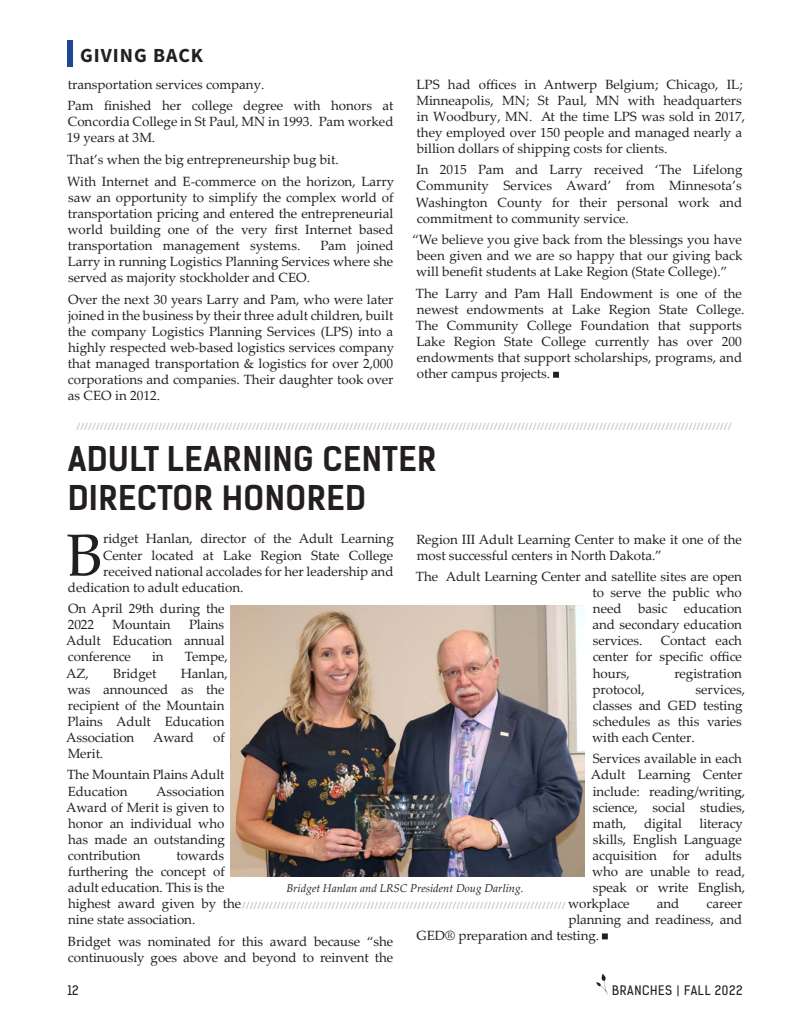
<style>
.page{position:relative;width:810px;height:1035px;background:#fff}
.page>*{position:absolute;margin:0;border:0;box-sizing:border-box;transform-origin:0 0}
.t1{font:59.5px "Palatino Linotype";color:#231f20}
.t2{font:700 32.5px "Kelson Sans";letter-spacing:.015em;color:#231f20}
.Page_Section_Title{font:700 20px "Source Sans Pro";letter-spacing:.05em;color:#231f20}
.t3{font:13.38px/16px "Palatino Linotype";letter-spacing:-.005em;color:#231f20;text-align:justify}
.t4{font:12.5px "Kelson Sans";letter-spacing:.05em;color:#231f20}
.Page_Body_Text_-_Whi{font:italic 11.25px "Palatino Linotype";color:#231f20}
.Page_Body_Text_-_Whi-2{font:600 10px "Open Sans";color:#c7c8ca}
.s1{font-family:"Source Sans Pro";font-weight:900}
</style>
<div class="page">
<svg style="left:596px;top:974px;width:12px;height:21px"></svg>
<div style="left:68px;top:41px;width:5px;height:27px;background:#1f4598"></div>
<img style="left:231px;top:606px;width:354px;height:270px">
<p class="Page_Section_Title" style="left:80px;top:42px;width:125px">GIVING BACK</p>
<p class="t3" style="left:68px;top:75px;width:198px">transportation services company.</p>
<p class="t3" style="left:67px;top:97px;width:328px">Pam finished her college degree with honors at Concordia College in St Paul, MN in 1993. Pam worked 19 years at 3M.</p>
<p class="t3" style="left:67px;top:151px;width:273px">That’s when the big entrepreneurship bug bit.</p>
<p class="t3" style="left:67px;top:173px;width:328px">With Internet and E-commerce on the horizon, Larry saw an opportunity to simplify the complex world of transportation pricing and entered the entrepreneurial world building one of the very first Internet based transportation management systems.</p>
<p class="t3" style="left:68px;top:237px;width:327px;text-indent:253px">Pam joined Larry in running Logistics Planning Services where she served as majority stockholder and CEO.</p>
<p class="t3" style="left:68px;top:291px;width:328px">Over the next 30 years Larry and Pam, who were later joined in the business by their three adult children, built the company Logistics Planning Services (LPS) into a highly respected web-based logistics services company that managed transportation &amp; logistics for over 2,000 corporations and companies. Their daughter took over as CEO in 2012.</p>
<p class="t3" style="left:416px;top:75px;width:330px;text-align:left">LPS had offices in Antwerp Belgium; Chicago, IL; Minneapolis, MN; St Paul, MN with headquarters in Woodbury, MN. At the time LPS was sold in 2017, they employed over 150 people and managed nearly a billion dollars of shipping costs for clients.</p>
<p class="t3" style="left:416px;top:161px;width:328px">In 2015 Pam and Larry received ‘The Lifelong Community Services Award’ from Minnesota’s Washington County for their personal work and commitment to community service.</p>
<p class="t3" style="left:412px;top:231px;width:332px">“We believe you give back from the blessings you have been given and we are so happy that our giving back will benefit students at Lake Region (State College).”</p>
<p class="t3" style="left:416px;top:285px;width:330px;text-align:left">The Larry and Pam Hall Endowment is one of the newest endowments at Lake Region State College.<br>The Community College Foundation that supports Lake Region State College currently has over 200 endowments that support scholarships, programs, and other campus projects. <span class="s1">■</span></p>
<p class="Page_Body_Text_-_Whi-2" style="left:77px;top:420px;width:657px">////////////////////////////////////////////////////////////////////////////////////////////////////////////////////////////////////////////////////////////////////////</p>
<p class="t2" style="left:68px;top:439px;width:370px">ADULT LEARNING CENTER</p>
<p class="t2" style="left:68px;top:478px;width:300px">DIRECTOR HONORED</p>
<p class="t1" style="left:67px;top:513px;width:38px">B</p>
<p class="t3" style="left:103px;top:530px;width:292px">ridget Hanlan, director of the Adult Learning</p>
<p class="t3" style="left:416px;top:530px;width:327px">Region III Adult Learning Center to make it one of the most successful centers in North Dakota.”</p>
<p class="t3" style="left:593px;top:568px;width:151px;text-indent:-177px">The Adult Learning Center and satellite sites are open to serve the public who need basic education and secondary education services.</p>
<p class="t3" style="left:103px;top:546px;width:292px">Center located at Lake Region State College</p>
<p class="t3" style="left:103px;top:563px;width:292px">received national accolades for her leadership and</p>
<p class="t3" style="left:68px;top:579px;width:177px">dedication to adult education.</p>
<p class="t3" style="left:68px;top:600px;width:158px">On April 29th during the<br>2022</p>
<p class="t3" style="left:66px;top:616px;width:160px;text-indent:123px">Plains Adult Education annual conference</p>
<p class="t3" style="left:113px;top:616px;width:60px">Mountain</p>
<p class="t3" style="left:593px;top:632px;width:151px;text-indent:68px">Contact each center for specific office hours,</p>
<p class="t3" style="left:152px;top:648px;width:13px">in</p>
<p class="t3" style="left:185px;top:648px;width:44px">Tempe,</p>
<p class="t3" style="left:66px;top:664px;width:24px">AZ,</p>
<p class="t3" style="left:113px;top:664px;width:45px">Bridget</p>
<p class="t3" style="left:66px;top:664px;width:163px;text-align:left;text-indent:115px">Hanlan, was announced as the recipient of the Mountain<br>Plains Adult Education<br>Association</p>
<p class="t3" style="left:674px;top:664px;width:69px">registration</p>
<p class="t3" style="left:593px;top:681px;width:54px">protocol,</p>
<p class="t3" style="left:592px;top:681px;width:155px;text-align:left;text-indent:104px">services, classes and GED testing schedules as this varies with each Center.</p>
<p class="t3" style="left:591px;top:750px;width:156px;text-align:left">Services available in each<br>Adult Learning Center include: reading/writing, science, social studies, math,</p>
<p class="t3" style="left:153px;top:729px;width:43px">Award</p>
<p class="t3" style="left:213px;top:729px;width:13px">of</p>
<p class="t3" style="left:68px;top:745px;width:37px">Merit.</p>
<p class="t3" style="left:67px;top:766px;width:159px">The Mountain Plains Adult<br>Education</p>
<p class="t3" style="left:66px;top:782px;width:160px;text-indent:90px">Association Award of Merit is given to honor an individual who has made an outstanding contribution</p>
<p class="t3" style="left:644px;top:815px;width:39px">digital</p>
<p class="t3" style="left:700px;top:815px;width:45px">literacy</p>
<p class="t3" style="left:593px;top:831px;width:151px">skills, English Language</p>
<p class="t3" style="left:593px;top:847px;width:151px">acquisition for adults</p>
<p class="t3" style="left:592px;top:863px;width:155px">who are unable to read,</p>
<p class="t3" style="left:593px;top:879px;width:154px">speak or write English,</p>
<p class="t3" style="left:568px;top:895px;width:63px">workplace</p>
<p class="t3" style="left:657px;top:895px;width:24px">and</p>
<p class="t3" style="left:707px;top:895px;width:37px">career</p>
<p class="t3" style="left:568px;top:911px;width:175px">planning and readiness, and</p>
<p class="t3" style="left:417px;top:927px;width:192px">GED® preparation and testing. <span class="s1">■</span></p>
<p class="t3" style="left:68px;top:847px;width:175px;text-align:left;text-indent:109px">towards furthering the concept of adult education. This is the highest award given by the nine state association.</p>
<p class="t3" style="left:68px;top:933px;width:327px">Bridget was nominated for this award because “she continuously goes above and beyond to reinvent the</p>
<p class="Page_Body_Text_-_Whi" style="left:286px;top:880px;width:239px">Bridget Hanlan and LRSC President Doug Darling.</p>
<p class="Page_Body_Text_-_Whi-2" style="left:242px;top:898px;width:325px">///////////////////////////////////////////////////////////////////////////////////</p>
<p class="t4" style="left:68px;top:982px;width:13px">12</p>
<p class="t4" style="left:612px;top:982px;width:132px">BRANCHES | FALL 2022</p>
</div>
